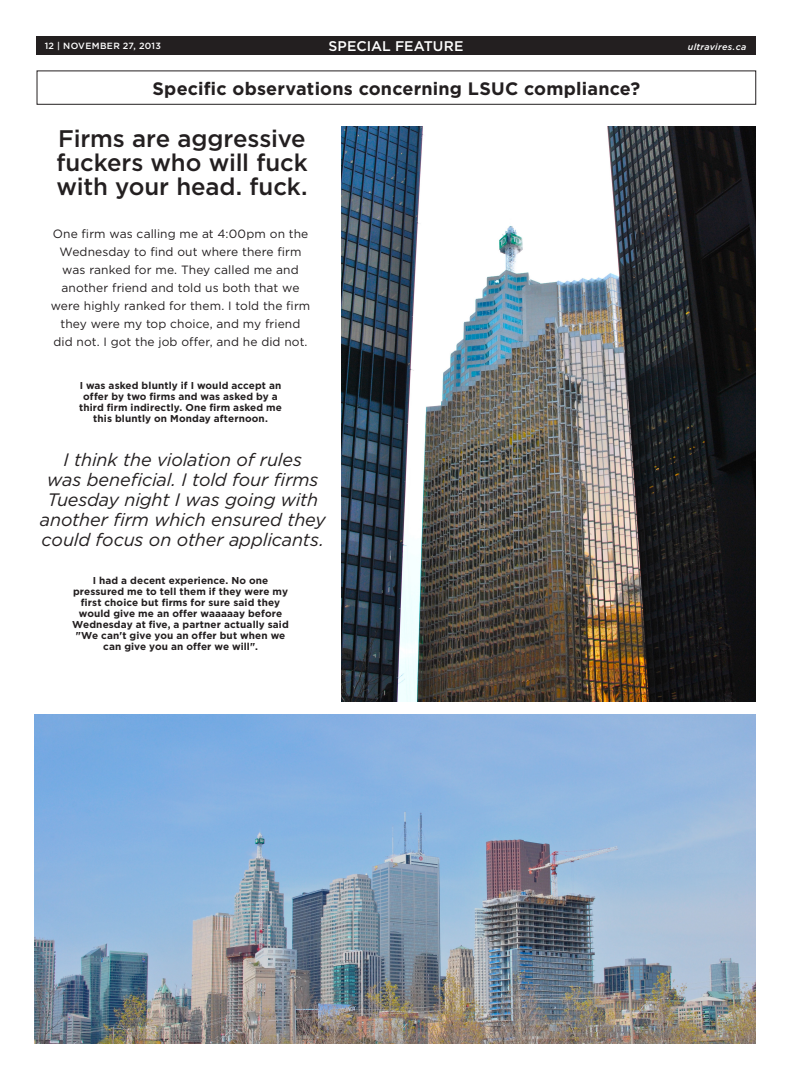
<style>
.page{position:relative;width:792px;height:1080px;background:#fff}
.page>*{position:absolute;margin:0;border:0;box-sizing:border-box;transform-origin:0 0}
.t1{font:500 24px/24px "Gotham";letter-spacing:-.005em;color:#231f20;text-align:justify}
.t2{font:italic 18px/20px "Gotham";letter-spacing:-.01em;color:#231f20;text-align:center}
.t3{font:700 18px "Gotham";letter-spacing:.01em;color:#231f20}
.t4{font:500 14px "Gotham";letter-spacing:.005em;color:#fff}
.t5{font:12px/18px "Gotham";letter-spacing:.005em;color:#231f20;text-align:center}
.t6{font:700 10px/11px "Gotham";letter-spacing:.01em;color:#231f20;text-align:center}
.t7{font:500 9px "Gotham";letter-spacing:.035em;color:#fff}
.t8{font:italic 500 9px "Gotham";letter-spacing:.03em;color:#fff}
</style>
<div class="page">
<div style="left:37px;top:36px;width:719px;height:19px;background:#231f20"></div>
<img style="left:342px;top:127px;width:414px;height:574px">
<div style="left:37px;top:71px;width:719px;height:34px;border:1px solid #231f20"></div>
<img style="left:34px;top:715px;width:722px;height:329px">
<p class="t7" style="left:45px;top:41px;width:118px">12 | NOVEMBER 27, 2013</p>
<h3 class="t4" style="left:328px;top:38px;width:136px">SPECIAL FEATURE</h3>
<p class="t8" style="left:688px;top:42px;width:60px">ultravires.ca</p>
<h2 class="t3" style="left:153px;top:78px;width:489px">Specific observations concerning LSUC compliance?</h2>
<h1 class="t1" style="left:56px;top:125px;width:253px">Firms are aggressive fuckers who will fuck with your head. fuck.</h1>
<p class="t5" style="left:51px;top:225px;width:261px">One firm was calling me at 4:00pm on the Wednesday to find out where there firm was ranked for me. They called me and another friend and told us both that we were highly ranked for them. I told the firm they were my top choice, and my friend did not. I got the job offer, and he did not.</p>
<p class="t6" style="left:79px;top:379px;width:205px">I was asked bluntly if I would accept an offer by two firms and was asked by a third firm indirectly. One firm asked me this bluntly on Monday afternoon.</p>
<h2 class="t2" style="left:40px;top:449px;width:287px">I think the violation of rules<br>was beneficial. I told four firms<br>Tuesday night I was going with another firm which ensured they could focus on other applicants.</h2>
<p class="t6" style="left:72px;top:575px;width:218px">I had a decent experience. No one pressured me to tell them if they were my first choice but firms for sure said they would give me an offer waaaaay before Wednesday at five, a partner actually said "We can't give you an offer but when we can give you an offer we will".</p>
</div>
